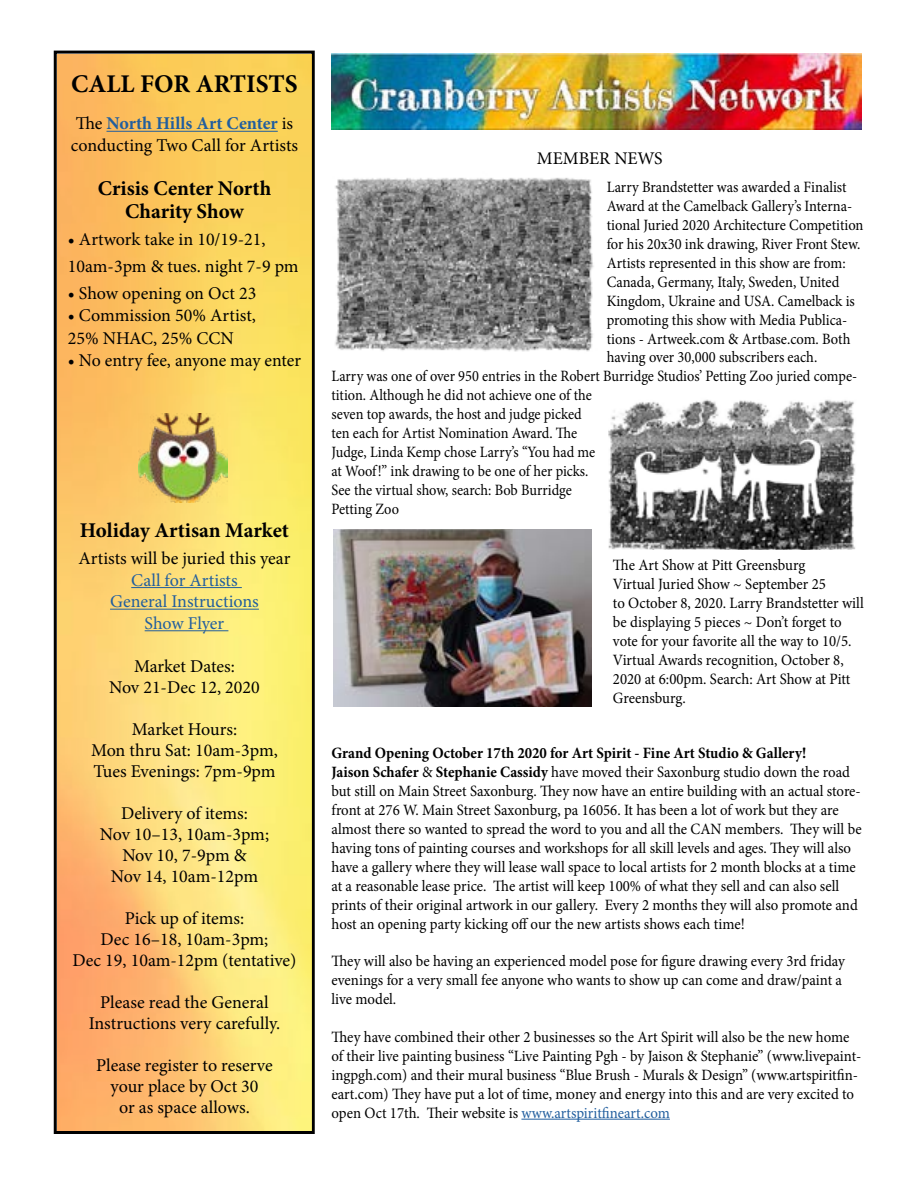
<style>
.page{position:relative;width:918px;height:1188px;background:#fff}
.page>*{position:absolute;margin:0;border:0;box-sizing:border-box;transform-origin:0 0}
.t1{font:700 25.5px "Minion Pro";color:#000}
.t2{font:700 21px/22.5px "Minion Pro";color:#000;text-align:center}
.t3{font:18px/21px "Minion Pro";color:#000;text-align:center}
.t4{font:18px/21.6px "Minion Pro";color:#215e9e;text-align:center}
.t5{font:17.85px "Minion Pro";color:#000}
.t6{font:15.75px/18.9px "Minion Pro";color:#000;scale:.94 1}
.t7{font:15.75px "Minion Pro";color:#000;scale:.92 1}
.t8{font:15.75px "Minion Pro";color:#000;scale:.91 1}
.s1{font-weight:700;color:#215e9e}
.s2{font-weight:700}
.s3{color:#215e9e}
</style>
<div class="page">
<div style="left:54px;top:51px;width:261px;height:1083px;border:3px solid #000"></div>
<img style="left:57px;top:54px;width:255px;height:1077px">
<img style="left:332px;top:54px;width:530px;height:76px">
<hr style="left:521px;top:1119px;width:149px;height:1px;background:#215e9e">
<hr style="left:107px;top:131px;width:171px;height:1px;background:#215e9e">
<hr style="left:131px;top:587px;width:111px;height:1px;background:#215e9e">
<hr style="left:110px;top:609px;width:149px;height:1px;background:#215e9e">
<hr style="left:145px;top:630px;width:83px;height:1px;background:#215e9e">
<img style="left:138px;top:413px;width:90px;height:89px">
<img style="left:334px;top:529px;width:258px;height:178px">
<img style="left:335px;top:177px;width:259px;height:175px">
<img style="left:609px;top:399px;width:246px;height:151px">
<h1 class="t1" style="left:71px;top:66px;width:228px">CALL FOR ARTISTS</h1>
<p class="t3" style="left:71px;top:113px;width:229px;line-height:21.6px;text-align:left">The <span class="s1">North Hills Art Center</span> is conducting Two Call for Artists</p>
<h2 class="t2" style="left:98px;top:177px;width:175px">Crisis Center North<br>Charity Show</h2>
<p class="t3" style="left:68px;top:226px;width:232px;line-height:27px;text-align:left">• Artwork take in 10/19-21,<br>10am-3pm &amp; tues. night 7-9 pm</p>
<p class="t3" style="left:68px;top:283px;width:190px">• Show opening on Oct 23</p>
<p class="t3" style="left:68px;top:304px;width:190px;line-height:22.5px;text-align:left">• Commission 50% Artist,<br>25% NHAC, 25% CCN</p>
<p class="t3" style="left:68px;top:350px;width:235px">• No entry fee, anyone may enter</p>
<h2 class="t2" style="left:80px;top:519px;width:211px">Holiday Artisan Market</h2>
<p class="t3" style="left:79px;top:548px;width:213px">Artists will be juried this year</p>
<p class="t4" style="left:110px;top:569px;width:150px">Call for Artists<br>General Instructions<br>Show Flyer</p>
<p class="t3" style="left:109px;top:655px;width:152px">Market Dates:<br>Nov 21-Dec 12, 2020</p>
<p class="t3" style="left:91px;top:718px;width:188px">Market Hours:<br>Mon thru Sat: 10am-3pm,<br>Tues Evenings: 7pm-9pm</p>
<p class="t3" style="left:100px;top:802px;width:171px">Delivery of items:<br>Nov 10–13, 10am-3pm;<br>Nov 10, 7-9pm &amp;<br>Nov 14, 10am-12pm</p>
<p class="t3" style="left:73px;top:907px;width:226px">Pick up of items:<br>Dec 16–18, 10am-3pm;<br>Dec 19, 10am-12pm (tentative)</p>
<p class="t3" style="left:89px;top:991px;width:193px">Please read the General<br>Instructions very carefully.</p>
<p class="t3" style="left:96px;top:1054px;width:178px">Please register to reserve your place by Oct 30<br>or as space allows.</p>
<p class="t5" style="left:537px;top:146px;width:127px">MEMBER NEWS</p>
<p class="t7" style="left:607px;top:177px;width:262px">Larry Brandstetter was awarded a Finalist</p>
<p class="t7" style="left:607px;top:196px;width:268px">Award at the Camelback Gallery’s Interna-</p>
<p class="t7" style="left:607px;top:215px;width:281px">tional Juried 2020 Architecture Competition</p>
<p class="t7" style="left:607px;top:234px;width:277px">for his 20x30 ink drawing, River Front Stew.</p>
<p class="t7" style="left:607px;top:252px;width:261px">Artists represented in this show are from:</p>
<p class="t7" style="left:607px;top:271px;width:255px">Canada, Germany, Italy, Sweden, United</p>
<p class="t7" style="left:607px;top:290px;width:271px">Kingdom, Ukraine and USA. Camelback is</p>
<p class="t7" style="left:607px;top:309px;width:263px">promoting this show with Media Publica-</p>
<p class="t7" style="left:607px;top:328px;width:266px">tions - Artweek.com &amp; Artbase.com. Both</p>
<p class="t7" style="left:607px;top:347px;width:230px">having over 30,000 subscribers each.</p>
<p class="t8" style="left:332px;top:366px;width:579px">Larry was one of over 950 entries in the Robert Burridge Studios’ Petting Zoo juried compe-</p>
<p class="t8" style="left:332px;top:385px;width:288px">tition. Although he did not achieve one of the</p>
<p class="t8" style="left:332px;top:404px;width:277px">seven top awards, the host and judge picked</p>
<p class="t8" style="left:332px;top:423px;width:272px">ten each for Artist Nomination Award. The</p>
<p class="t8" style="left:332px;top:441px;width:292px">Judge, Linda Kemp chose Larry’s “You had me</p>
<p class="t8" style="left:332px;top:460px;width:284px">at Woof!” ink drawing to be one of her picks.</p>
<p class="t8" style="left:332px;top:479px;width:266px">See the virtual show, search: Bob Burridge</p>
<p class="t8" style="left:332px;top:498px;width:76px">Petting Zoo</p>
<p class="t6" style="left:613px;top:556px;width:268px">The Art Show at Pitt Greensburg<br>Virtual Juried Show ~ September 25<br>to October 8, 2020. Larry Brandstetter will be displaying 5 pieces ~ Don’t forget to vote for your favorite all the way to 10/5.<br>Virtual Awards recognition, October 8, 2020 at 6:00pm. Search: Art Show at Pitt Greensburg.</p>
<p class="t6" style="left:332px;top:744px;width:566px"><span class="s2">Grand Opening October 17th 2020 for Art Spirit - Fine Art Studio &amp; Gallery!<br>Jaison Schafer</span> &amp; <span class="s2">Stephanie Cassidy</span> have moved their Saxonburg studio down the road but still on Main Street Saxonburg. They now have an entire building with an actual store&shy;front at 276 W. Main Street Saxonburg, pa 16056. It has been a lot of work but they are almost there so wanted to spread the word to you and all the CAN members. They will be having tons of painting courses and workshops for all skill levels and ages. They will also have a gallery where they will lease wall space to local artists for 2 month blocks at a time at a reasonable lease price. The artist will keep 100% of what they sell and can also sell prints of their original artwork in our gallery. Every 2 months they will also promote and host an opening party kicking off our the new artists shows each time!</p>
<p class="t6" style="left:332px;top:952px;width:548px">They will also be having an experienced model pose for figure drawing every 3rd friday evenings for a very small fee anyone who wants to show up can come and draw/paint a live model.</p>
<p class="t6" style="left:332px;top:1028px;width:565px">They have combined their other 2 businesses so the Art Spirit will also be the new home of their live painting business “Live Painting Pgh - by Jaison &amp; Stephanie” (www.livepaint&shy;ingpgh.com) and their mural business “Blue Brush - Murals &amp; Design” (www.artspiritfin&shy;eart.com) They have put a lot of time, money and energy into this and are very excited to open Oct 17th. Their website is <span class="s3">www.artspiritfineart.com</span></p>
</div>
